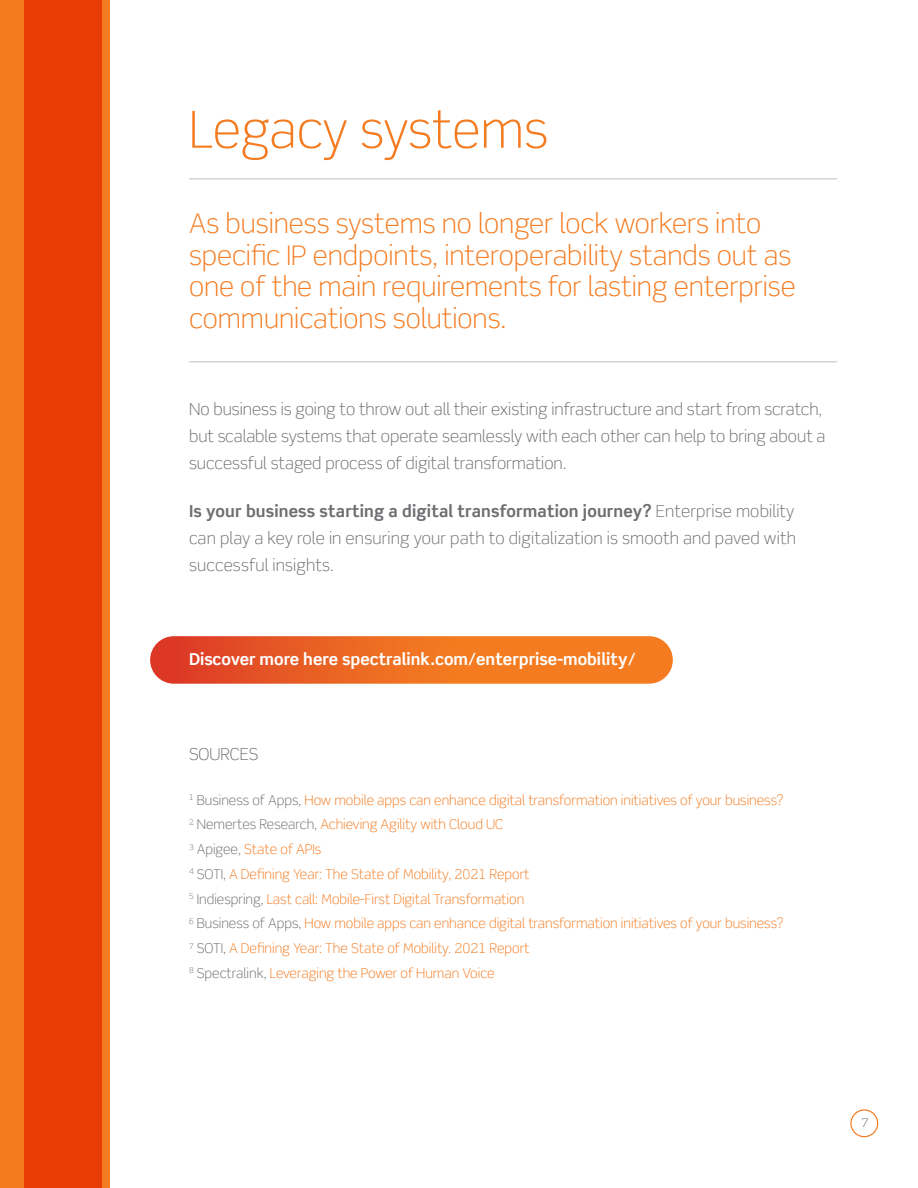
<style>
.page{position:relative;width:918px;height:1188px;background:#fff}
.page>*{position:absolute;margin:0;border:0;box-sizing:border-box;transform-origin:0 0}
.t1{font:300 51px "Scene Std";color:#f47b20}
.t2{font:300 27px/31.5px "Scene Std";color:#f47b20}
.t3{font:300 16.5px/27px "Scene Std";color:#6d6e71}
.t4{font:700 16.5px "Scene Std";color:#fff}
.t5{font:300 13.5px/24.8px "Scene Std";color:#f47b20}
.t6{font:300 12px "Scene Std";color:#6d6e71}
.s1{font-weight:700}
.s2{color:#6d6e71}
</style>
<div class="page">
<div style="left:850px;top:1109px;width:28px;height:28px;border:1px solid #f47b20;border-radius:50%"></div>
<div style="left:0;top:0;width:110px;height:1188px;background:#f47b20"></div>
<div style="left:24px;top:0;width:78px;height:1188px;background:#e93b04"></div>
<svg style="left:150px;top:636px;width:523px;height:48px;background:#ec6a24"></svg>
<hr style="left:189px;top:178px;width:648px;height:1px;background:#bcbec0">
<hr style="left:189px;top:361px;width:648px;height:1px;background:#bcbec0">
<h1 class="t1" style="left:189px;top:99px;width:361px">Legacy systems</h1>
<h2 class="t2" style="left:189px;top:208px;width:608px">As business systems no longer lock workers into specific IP endpoints, interoperability stands out as one of the main requirements for lasting enterprise communications solutions.</h2>
<p class="t3" style="left:189px;top:396px;width:638px">No business is going to throw out all their existing infrastructure and start from scratch, but scalable systems that operate seamlessly with each other can help to bring about a successful staged process of digital transformation.</p>
<p class="t3" style="left:189px;top:497px;width:608px;text-align:justify"><span class="s1">Is your business starting a digital transformation journey?</span> Enterprise mobility can play a key role in ensuring your path to digitalization is smooth and paved with successful insights.</p>
<p class="t4" style="left:189px;top:649px;width:448px">Discover more here spectralink.com/enterprise-mobility/</p>
<p class="t3" style="left:189px;top:740px;width:71px">SOURCES</p>
<p class="t5" style="left:189px;top:788px;width:596px"><sup>1</sup> <span class="s2">Business of Apps,</span> How mobile apps can enhance digital transformation initiatives of your business?<br><sup>2</sup> <span class="s2">Nemertes Research,</span> Achieving Agility with Cloud UC<br><sup>3</sup> <span class="s2">Apigee,</span> State of APIs<br><sup>4</sup> <span class="s2">SOTI,</span> A Defining Year: The State of Mobility, 2021 Report<br><sup>5</sup> <span class="s2">Indiespring,</span> Last call: Mobile-First Digital Transformation<br><sup>6</sup> <span class="s2">Business of Apps,</span> How mobile apps can enhance digital transformation initiatives of your business?<br><sup>7</sup> <span class="s2">SOTI,</span> A Defining Year: The State of Mobility. 2021 Report<br><sup>8</sup> <span class="s2">Spectralink,</span> Leveraging the Power of Human Voice</p>
<p class="t6" style="left:862px;top:1116px;width:9px">7</p>
</div>
